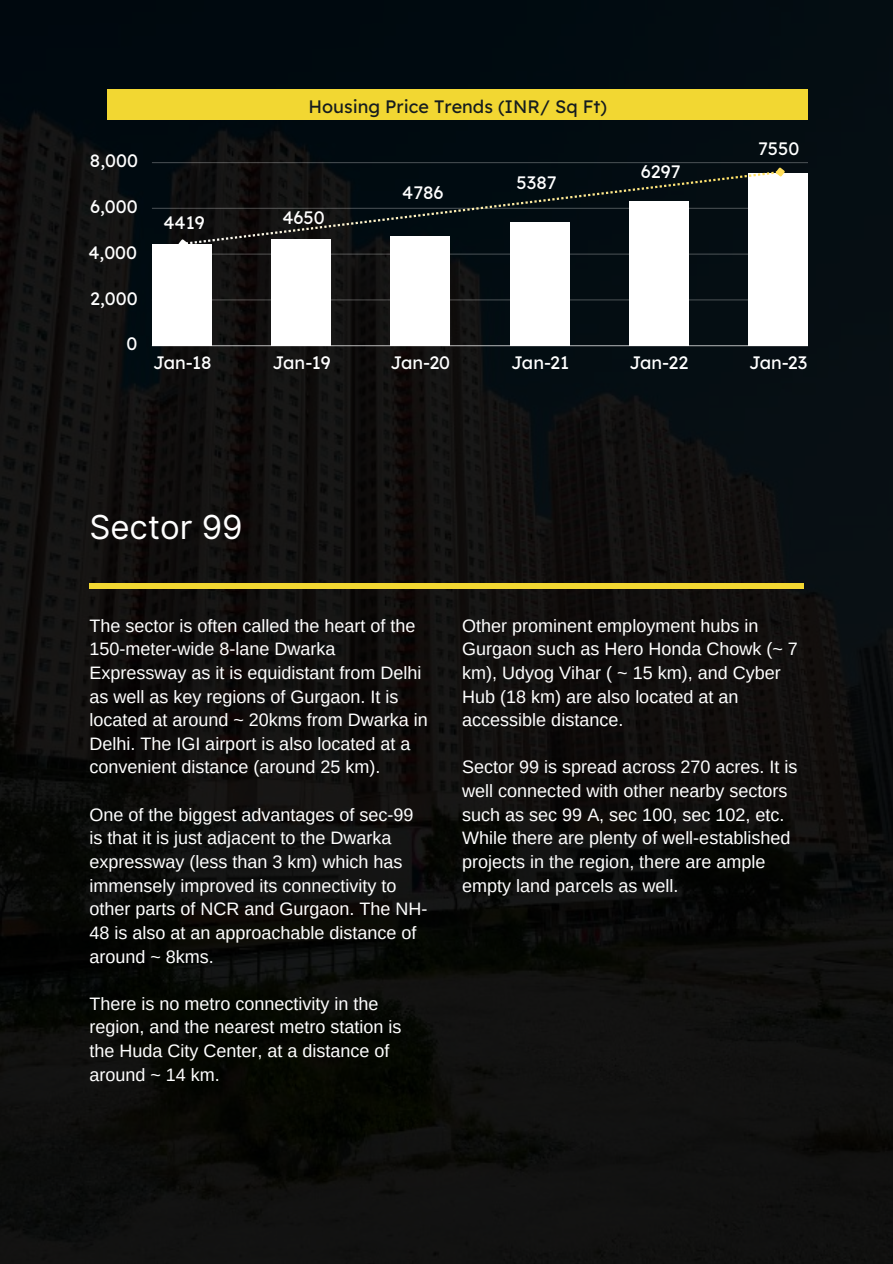
<style>
.page{position:relative;width:893px;height:1264px;background:#fff}
.page>*{position:absolute;margin:0;border:0;box-sizing:border-box;transform-origin:0 0}
.t1{font:33px "Inter";color:#fff}
.t2{font:18px/23.7px "Arimo";color:#fff}
.t3{font:18px "Lexend Deca";color:#fff}
.t4{font:18px "Lexend Deca";color:#151c1f}
</style>
<div class="page">
<img style="left:0;top:0;width:892px;height:1263px">
<div style="left:107px;top:89px;width:700px;height:31px;background:#f2d732"></div>
<hr style="left:152px;top:299px;width:656px;height:1px;background:#fff">
<hr style="left:152px;top:253px;width:656px;height:2px;background:#fff">
<hr style="left:152px;top:208px;width:656px;height:1px;background:#fff">
<hr style="left:152px;top:162px;width:656px;height:1px;background:#fff">
<hr style="left:152px;top:345px;width:656px;height:1px;background:#fff">
<div style="left:152px;top:244px;width:59px;height:102px;background:#fff"></div>
<div style="left:271px;top:239px;width:60px;height:107px;background:#fff"></div>
<div style="left:390px;top:236px;width:60px;height:110px;background:#fff"></div>
<div style="left:509px;top:222px;width:60px;height:124px;background:#fff"></div>
<div style="left:629px;top:201px;width:59px;height:145px;background:#fff"></div>
<div style="left:748px;top:173px;width:60px;height:173px;background:#fff"></div>
<svg style="left:176px;top:165px;width:611px;height:86px"></svg>
<div style="left:89px;top:583px;width:715px;height:6px;background:#f2d732"></div>
<p class="t3" style="left:90px;top:149px;width:49px">8,000</p>
<p class="t3" style="left:90px;top:195px;width:49px">6,000</p>
<p class="t3" style="left:88px;top:241px;width:50px">4,000</p>
<p class="t3" style="left:90px;top:287px;width:49px">2,000</p>
<p class="t3" style="left:126px;top:332px;width:12px">0</p>
<p class="t4" style="left:308px;top:94px;width:300px">Housing Price Trends (INR/ Sq Ft)</p>
<p class="t3" style="left:163px;top:211px;width:43px">4419</p>
<p class="t3" style="left:282px;top:206px;width:44px">4650</p>
<p class="t3" style="left:402px;top:181px;width:43px">4786</p>
<p class="t3" style="left:516px;top:171px;width:41px">5387</p>
<p class="t3" style="left:640px;top:160px;width:41px">6297</p>
<p class="t3" style="left:758px;top:137px;width:43px">7550</p>
<p class="t3" style="left:153px;top:351px;width:60px">Jan-18</p>
<p class="t3" style="left:272px;top:351px;width:59px">Jan-19</p>
<p class="t3" style="left:390px;top:351px;width:61px">Jan-20</p>
<p class="t3" style="left:511px;top:351px;width:59px">Jan-21</p>
<p class="t3" style="left:629px;top:351px;width:60px">Jan-22</p>
<p class="t3" style="left:749px;top:351px;width:60px">Jan-23</p>
<h1 class="t1" style="left:89px;top:507px;width:155px">Sector 99</h1>
<p class="t2" style="left:89px;top:613px;width:340px">The sector is often called the heart of the 150-meter-wide 8-lane Dwarka Expressway as it is equidistant from Delhi as well as key regions of Gurgaon. It is located at around ~ 20kms from Dwarka in Delhi. The IGI airport is also located at a convenient distance (around 25 km).</p>
<p class="t2" style="left:89px;top:802px;width:339px">One of the biggest advantages of sec-99 is that it is just adjacent to the Dwarka expressway (less than 3 km) which has immensely improved its connectivity to other parts of NCR and Gurgaon. The NH-48 is also at an approachable distance of around ~ 8kms.</p>
<p class="t2" style="left:89px;top:991px;width:313px">There is no metro connectivity in the region, and the nearest metro station is the Huda City Center, at a distance of around ~ 14 km.</p>
<p class="t2" style="left:462px;top:613px;width:337px">Other prominent employment hubs in<br>Gurgaon such as Hero Honda Chowk (~ 7 km), Udyog Vihar ( ~ 15 km), and Cyber<br>Hub (18 km) are also located at an accessible distance.</p>
<p class="t2" style="left:462px;top:755px;width:336px">Sector 99 is spread across 270 acres. It is well connected with other nearby sectors such as sec 99 A, sec 100, sec 102, etc.<br>While there are plenty of well-established projects in the region, there are ample empty land parcels as well.</p>
</div>
